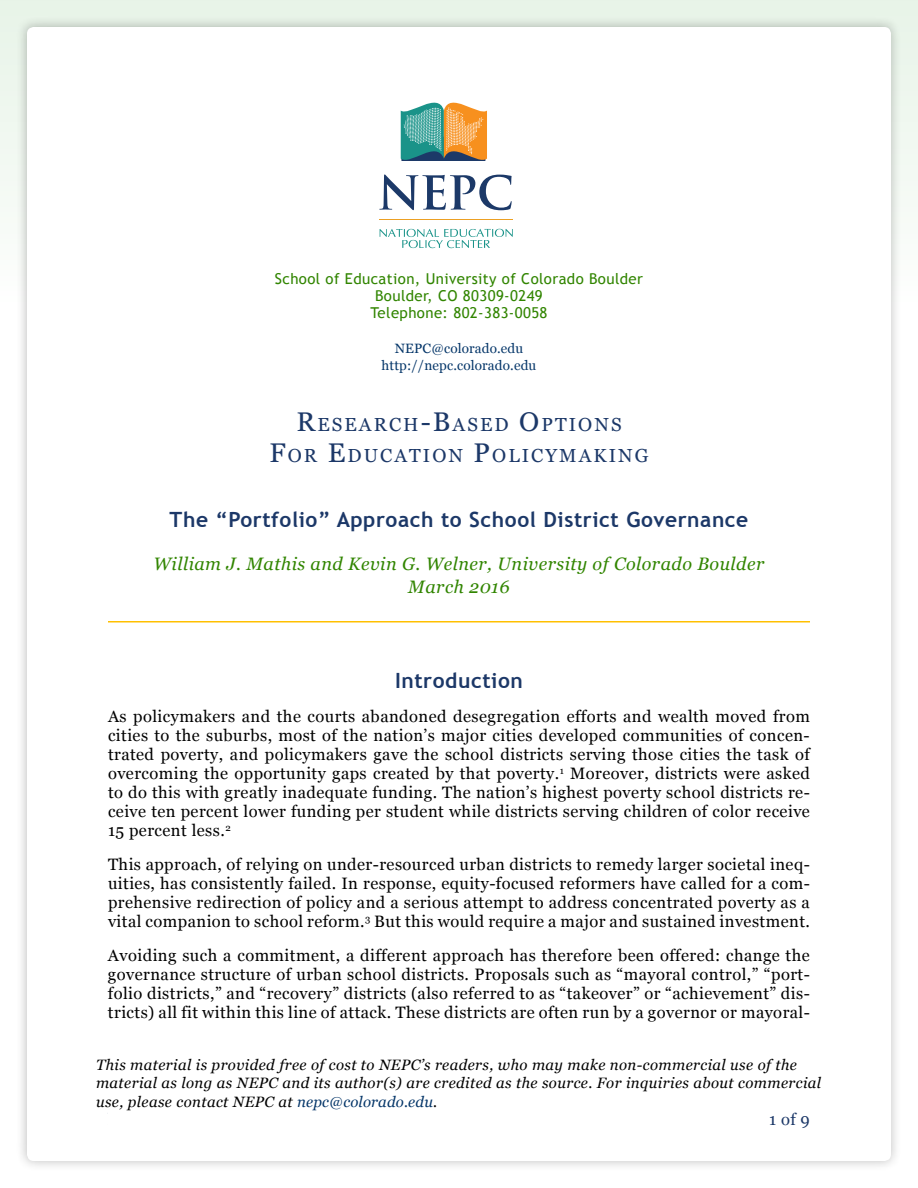
<style>
.page{position:relative;width:918px;height:1188px;background:#fff}
.page>*{position:absolute;margin:0;border:0;box-sizing:border-box;transform-origin:0 0}
.t1{font:700 21px "Trebuchet MS";letter-spacing:.025em;color:#1c3868}
.t2{font:18.9px/31px "Georgia";letter-spacing:.11em;color:#1c3868;text-align:center}
.t3{font:italic 18px/22.2px "Georgia";letter-spacing:.025em;color:#318500;text-align:center}
.t4{font:16.5px/18.9px "Georgia";letter-spacing:.025em;color:#000;text-align:justify}
.t5{font:16.5px "Georgia";color:#1c3868}
.t6{font:italic 15px/17.2px "Georgia";letter-spacing:.025em;color:#000}
.t7{font:15px/17.2px "Trebuchet MS";letter-spacing:.025em;color:#318500;text-align:center}
.t8{font:13.5px/17.2px "Georgia";letter-spacing:.01em;color:#053669;text-align:center}
.s1{font-size:27px}
.s2{color:#053669}
</style>
<div class="page">
<div style="left:0;top:0;width:918px;height:1188px;background:linear-gradient(to right,#f4faf4,#f4faf4)"></div>
<div style="left:16px;top:16px;width:887px;height:1157px;background:#000;opacity:.25"></div>
<div style="left:27px;top:27px;width:864px;height:1134px;background:#fff;border-radius:7px"></div>
<svg style="left:401px;top:103px;width:86px;height:58px"></svg>
<svg style="left:380px;top:229px;width:133px;height:19px"></svg>
<svg style="left:379px;top:174px;width:133px;height:36px"></svg>
<hr style="left:379px;top:219px;width:133px;height:1px;background:#eca023">
<hr style="left:108px;top:621px;width:702px;height:1px;background:#ffc000">
<p class="t7" style="left:275px;top:270px;width:370px">School of Education, University of Colorado Boulder<br>Boulder, CO 80309-0249<br>Telephone: 802-383-0058</p>
<p class="t8" style="left:382px;top:339px;width:156px">NEPC@colorado.edu http://nepc.colorado.edu</p>
<p class="t2" style="left:270px;top:408px;width:380px"><span class="s1">R</span>ESEARCH<span class="s1">-B</span>ASED <span class="s1">O</span>PTIONS<br><span class="s1">F</span>OR <span class="s1">E</span>DUCATION <span class="s1">P</span>OLICYMAKING</p>
<p class="t1" style="left:170px;top:506px;width:580px">The “Portfolio” Approach to School District Governance</p>
<p class="t3" style="left:154px;top:552px;width:612px">William J. Mathis and Kevin G. Welner, University of Colorado Boulder<br>March 2016</p>
<p class="t1" style="left:395px;top:668px;width:129px">Introduction</p>
<p class="t4" style="left:108px;top:707px;width:703px">As policymakers and the courts abandoned desegregation efforts and wealth moved from cities to the suburbs, most of the nation’s major cities developed communities of concen&shy;trated poverty, and policymakers gave the school districts serving those cities the task of overcoming the opportunity gaps created by that poverty.<sup>1</sup> Moreover, districts were asked to do this with greatly inadequate funding. The nation’s highest poverty school districts re&shy;ceive ten percent lower funding per student while districts serving children of color receive 15 percent less.<sup>2</sup></p>
<p class="t4" style="left:108px;top:854px;width:703px">This approach, of relying on under-resourced urban districts to remedy larger societal ineq&shy;uities, has consistently failed. In response, equity-focused reformers have called for a com&shy;prehensive redirection of policy and a serious attempt to address concentrated poverty as a vital companion to school reform.<sup>3</sup> But this would require a major and sustained investment.</p>
<p class="t4" style="left:108px;top:945px;width:703px">Avoiding such a commitment, a different approach has therefore been offered: change the governance structure of urban school districts. Proposals such as “mayoral control,” “port&shy;folio districts,” and “recovery” districts (also referred to as “takeover” or “achievement” dis&shy;tricts) all fit within this line of attack. These districts are often run by a governor or mayoral-</p>
<p class="t6" style="left:96px;top:1056px;width:727px">This material is provided free of cost to NEPC’s readers, who may make non-commercial use of the material as long as NEPC and its author(s) are credited as the source. For inquiries about commercial</p>
<p class="t6" style="left:96px;top:1092px;width:343px">use, please contact NEPC at <span class="s2">nepc@colorado.edu</span>.</p>
<p class="t5" style="left:769px;top:1107px;width:42px">1 of 9</p>
</div>
